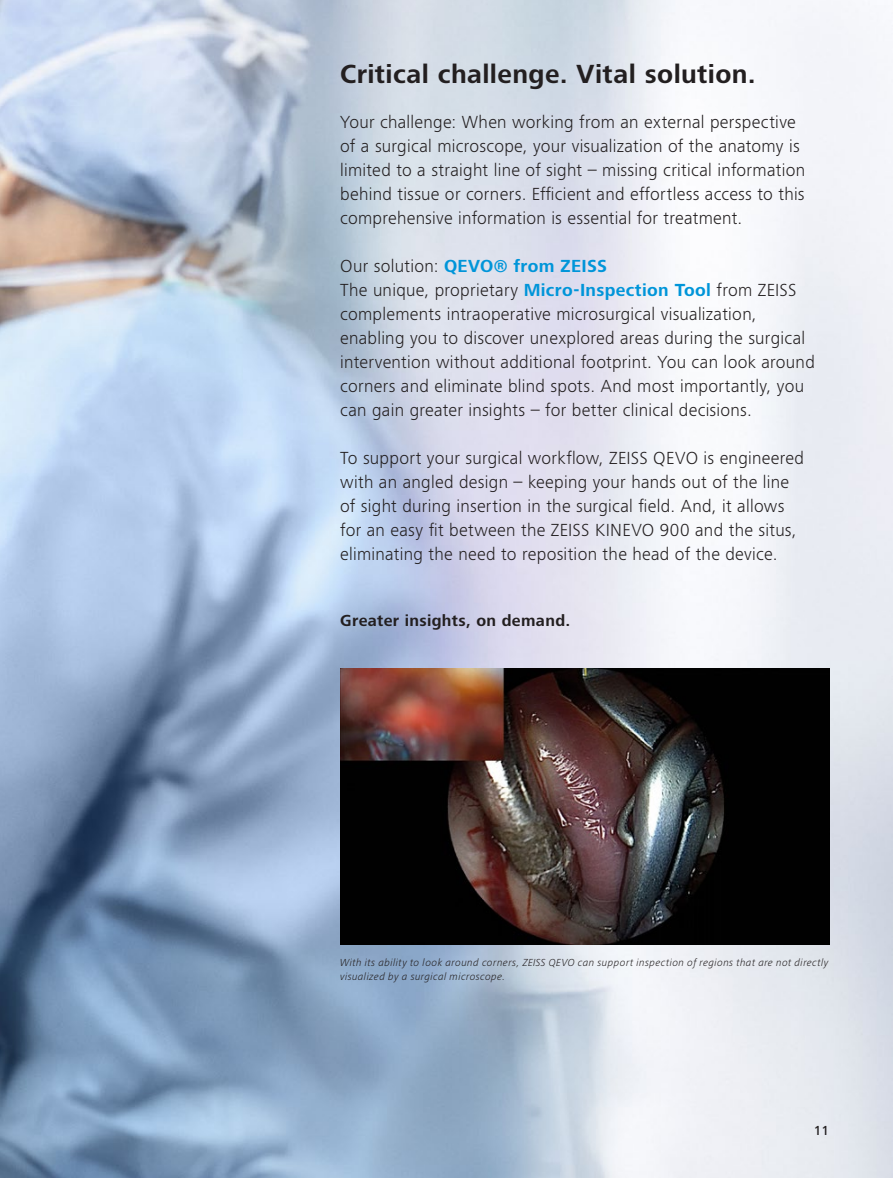
<style>
.page{position:relative;width:893px;height:1178px;background:#fff}
.page>*{position:absolute;margin:0;border:0;box-sizing:border-box;transform-origin:0 0}
.t1{font:700 27px "ZEISS Frutiger Next W1 G";letter-spacing:.015em;color:#231f20}
.t2{font:300 18px/24px "ZEISS Frutiger Next W1 G";letter-spacing:.015em;color:#231f20}
.t3{font:700 16.5px "ZEISS Frutiger Next W1 G";letter-spacing:.02em;color:#231f20}
.t4{font:500 13.5px "ZEISS Frutiger Next W1 G";color:#231f20}
.t5{font:italic 300 10.5px/13.5px "ZEISS Frutiger Next W1 G";letter-spacing:.04em;color:#231f20}
.s1{font-weight:700;color:#0095d9}
</style>
<div class="page">
<img style="left:0;top:0;width:893px;height:1178px">
<img style="left:340px;top:668px;width:489px;height:276px">
<h1 class="t1" style="left:340px;top:55px;width:417px">Critical challenge. Vital solution.</h1>
<p class="t2" style="left:340px;top:110px;width:466px">Your challenge: When working from an external perspective of a surgical microscope, your visualization of the anatomy is limited to a straight line of sight – missing critical information behind tissue or corners. Efficient and effortless access to this comprehensive information is essential for treatment.</p>
<p class="t2" style="left:340px;top:253px;width:476px">Our solution: <span class="s1">QEVO® from ZEISS<br></span>The unique, proprietary <span class="s1">Micro-Inspection Tool</span> from ZEISS complements intraoperative microsurgical visualization, enabling you to discover unexplored areas during the surgical intervention without additional footprint. You can look around corners and eliminate blind spots. And most importantly, you can gain greater insights – for better clinical decisions.</p>
<p class="t2" style="left:340px;top:445px;width:465px">To support your surgical workflow, ZEISS QEVO is engineered with an angled design – keeping your hands out of the line of sight during insertion in the surgical field. And, it allows for an easy fit between the ZEISS KINEVO 900 and the situs, eliminating the need to reposition the head of the device.</p>
<p class="t3" style="left:340px;top:609px;width:232px">Greater insights, on demand.</p>
<p class="t5" style="left:340px;top:956px;width:490px">With its ability to look around corners, ZEISS QEVO can support inspection of regions that are not directly visualized by a surgical microscope.</p>
<p class="t4" style="left:814px;top:1121px;width:17px">11</p>
</div>
